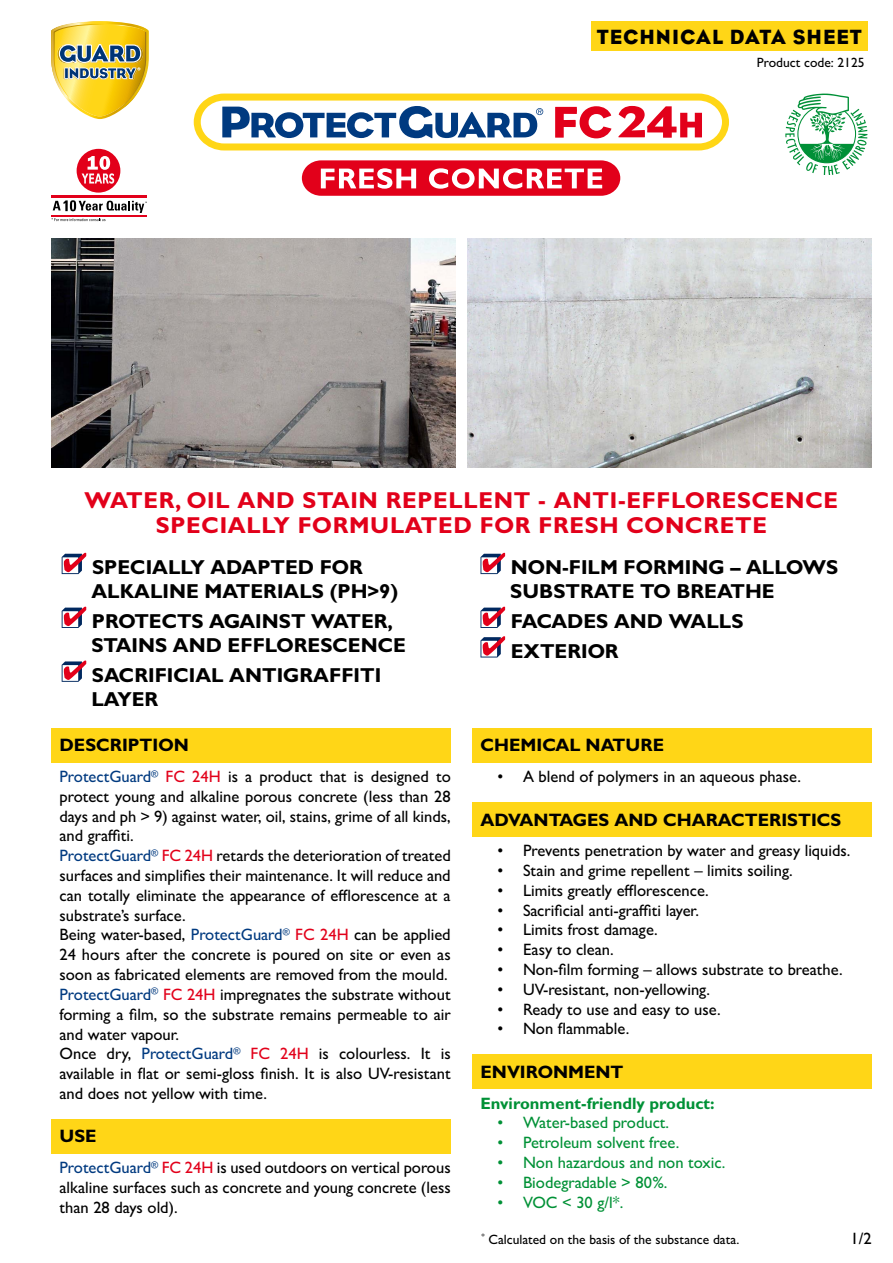
<style>
.page{position:relative;width:893px;height:1263px;background:#fff}
.page>*{position:absolute;margin:0;border:0;box-sizing:border-box;transform-origin:0 0}
.t1{font:700 23.1px "Gill Sans MT Std";letter-spacing:.03em;color:#e2001a}
.t2{font:21px "Eagle";letter-spacing:.05em;color:#000}
.t3{font:700 20.25px "Gill Sans MT Std";color:#000}
.t4{font:700 18px "Gill Sans MT Std";color:#000}
.t5{font:500 16.5px/19.8px "Gill Sans MT Std";color:#000}
.t6{font:500 16.5px "Gill Sans MT Std";color:#009136}
.t7{font:700 16.5px "Gill Sans MT Std";color:#009136}
.t8{font:500 13.5px "Gill Sans MT Std";color:#000}
.s1{color:#003a80}
.s2{color:#e2001a}
</style>
<div class="page">
<div style="left:51px;top:728px;width:400px;height:34px;background:#ffd617"></div>
<div style="left:51px;top:1119px;width:400px;height:34px;background:#ffd617"></div>
<div style="left:472px;top:728px;width:400px;height:34px;background:#ffd617"></div>
<div style="left:472px;top:802px;width:400px;height:34px;background:#ffd617"></div>
<div style="left:472px;top:1055px;width:400px;height:34px;background:#ffd617"></div>
<svg style="left:62px;top:553px;width:24px;height:21px"></svg>
<svg style="left:62px;top:607px;width:24px;height:21px"></svg>
<svg style="left:62px;top:660px;width:24px;height:22px"></svg>
<svg style="left:480px;top:553px;width:25px;height:21px"></svg>
<svg style="left:480px;top:607px;width:25px;height:21px"></svg>
<svg style="left:480px;top:636px;width:25px;height:21px"></svg>
<img style="left:468px;top:238px;width:404px;height:230px">
<img style="left:51px;top:238px;width:404px;height:230px">
<div style="left:591px;top:21px;width:276px;height:30px;background:#ffd617"></div>
<svg style="left:51px;top:21px;width:98px;height:98px"></svg>
<svg style="left:785px;top:94px;width:82px;height:80px"></svg>
<svg style="left:302px;top:160px;width:318px;height:36px"></svg>
<svg style="left:194px;top:94px;width:535px;height:56px"></svg>
<div style="left:77px;top:149px;width:43px;height:44px;background:#e2001a;border-radius:50%"></div>
<svg style="left:82px;top:156px;width:32px;height:28px"></svg>
<hr style="left:51px;top:196px;width:96px;height:2px;background:#e2001a">
<svg style="left:51px;top:200px;width:96px;height:21px"></svg>
<p class="t2" style="left:597px;top:24px;width:267px">TECHNICAL DATA SHEET</p>
<p class="t8" style="left:757px;top:54px;width:109px">Product code: 2125</p>
<h1 class="t1" style="left:85px;top:485px;width:43px">WATER</h1>
<h1 class="t1" style="left:175px;top:485px;width:27px">, OIL</h1>
<h1 class="t1" style="left:237px;top:485px;width:20px">AND</h1>
<h1 class="t1" style="left:303px;top:485px;width:16px">STAIN</h1>
<h1 class="t1" style="left:386px;top:485px;width:17px">REPELLENT</h1>
<h1 class="t1" style="left:538px;top:485px;width:32px">- ANTI</h1>
<h1 class="t1" style="left:618px;top:485px;width:71px">-EFFLORESCENCE</h1>
<h1 class="t1" style="left:156px;top:511px;width:16px">SPECIALL</h1>
<h1 class="t1" style="left:273px;top:511px;width:58px">Y FORMULATED</h1>
<h1 class="t1" style="left:480px;top:511px;width:90px">FOR FRESH</h1>
<h1 class="t1" style="left:626px;top:511px;width:19px">CONCRETE</h1>
<p class="t3" style="left:190px;top:555px;width:36px">Y ADAPTED</p>
<p class="t3" style="left:320px;top:555px;width:29px">FOR</p>
<p class="t3" style="left:91px;top:579px;width:57px">AL KALINE</p>
<p class="t3" style="left:205px;top:579px;width:15px">MATERIALS</p>
<p class="t3" style="left:330px;top:579px;width:70px">(PH&gt;9)</p>
<p class="t3" style="left:92px;top:608px;width:15px">PROTECTS</p>
<p class="t3" style="left:209px;top:608px;width:45px">AGAINST</p>
<p class="t3" style="left:311px;top:608px;width:37px">WATER</p>
<p class="t3" style="left:388px;top:608px;width:7px">,</p>
<p class="t3" style="left:91px;top:633px;width:14px">STAINS</p>
<p class="t3" style="left:173px;top:633px;width:18px">AND</p>
<p class="t3" style="left:228px;top:633px;width:53px">EFFLORESCENCE</p>
<p class="t3" style="left:92px;top:662px;width:14px">SACRI</p>
<p class="t3" style="left:155px;top:662px;width:25px">FICIAL</p>
<p class="t3" style="left:229px;top:662px;width:15px">ANTI</p>
<p class="t3" style="left:283px;top:662px;width:80px">GRAFFITI</p>
<p class="t3" style="left:91px;top:687px;width:54px">LAYER</p>
<p class="t3" style="left:92px;top:555px;width:14px">SPECIALL</p>
<p class="t4" style="left:60px;top:734px;width:131px">DESCRIPTION</p>
<p class="t5" style="left:60px;top:766px;width:393px"><span class="s1">ProtectGuard</span><sup>®</sup> <span class="s2">FC 24H</span> is a product that is designed to protect young and alkaline porous concrete (less than 28 days and ph &gt; 9) against water, oil, stains, grime of all kinds, and graffiti.<br><span class="s1">ProtectGuard</span><sup>®</sup> <span class="s2">FC 24H</span> retards the deterioration of treated surfaces and simplifies their maintenance. It will reduce and can totally eliminate the appearance of efflorescence at a substrate’s surface.<br>Being water-based, <span class="s1">ProtectGuard</span><sup>®</sup> <span class="s2">FC 24H</span> can be applied 24 hours after the concrete is poured on site or even as soon as fabricated elements are removed from the mould.<br><span class="s1">ProtectGuard</span><sup>®</sup> <span class="s2">FC 24H</span> impregnates the substrate without forming a film, so the substrate remains permeable to air and water vapour.<br>Once dry, <span class="s1">ProtectGuard</span><sup>®</sup> <span class="s2">FC 24H</span> is colourless. It is available in flat or semi-gloss finish. It is also UV-resistant and does not yellow with time.</p>
<p class="t4" style="left:60px;top:1125px;width:39px">USE</p>
<p class="t5" style="left:60px;top:1157px;width:393px;text-align:justify"><span class="s1">ProtectGuard</span><sup>®</sup> <span class="s2">FC 24H</span> is used outdoors on vertical porous alkaline surfaces such as concrete and young concrete (less than 28 days old).</p>
<p class="t3" style="left:511px;top:555px;width:18px">NON</p>
<p class="t3" style="left:562px;top:555px;width:32px">-FILM</p>
<p class="t3" style="left:624px;top:555px;width:28px">FORMIN</p>
<p class="t3" style="left:708px;top:555px;width:53px">G – ALLO</p>
<p class="t3" style="left:803px;top:555px;width:36px">WS</p>
<p class="t3" style="left:510px;top:579px;width:58px">SUBSTRATE</p>
<p class="t3" style="left:640px;top:579px;width:65px">TO BREATHE</p>
<p class="t3" style="left:511px;top:608px;width:27px">FACADES</p>
<p class="t3" style="left:614px;top:608px;width:131px">AND WALLS</p>
<p class="t3" style="left:511px;top:638px;width:44px">EXTERIOR</p>
<p class="t4" style="left:480px;top:734px;width:185px">CHEMICAL NATURE</p>
<p class="t5" style="left:497px;top:766px;width:305px">• A blend of polymers in an aqueous phase.</p>
<p class="t4" style="left:480px;top:808px;width:54px">AD VANTA</p>
<p class="t4" style="left:573px;top:808px;width:57px">GES AND</p>
<p class="t4" style="left:663px;top:808px;width:13px">CHARACTERISTICS</p>
<p class="t5" style="left:497px;top:840px;width:354px">• Prevents penetration by water and greasy liquids.</p>
<p class="t5" style="left:497px;top:860px;width:297px">• Stain and grime repellent – limits soiling.</p>
<p class="t5" style="left:497px;top:880px;width:213px">• Limits greatly efflorescence.</p>
<p class="t5" style="left:497px;top:900px;width:203px">• Sacrificial anti-graffiti layer.</p>
<p class="t5" style="left:497px;top:920px;width:162px">• Limits frost damage.</p>
<p class="t5" style="left:497px;top:939px;width:118px">• Easy to clean.</p>
<p class="t5" style="left:497px;top:959px;width:347px">• Non-film forming – allows substrate to breathe.</p>
<p class="t5" style="left:497px;top:979px;width:214px">• UV-resistant, non-yellowing.</p>
<p class="t5" style="left:497px;top:999px;width:225px">• Ready to use and easy to use.</p>
<p class="t5" style="left:497px;top:1019px;width:133px">• Non flammable.</p>
<p class="t4" style="left:480px;top:1061px;width:145px">ENVIRONMENT</p>
<p class="t7" style="left:480px;top:1093px;width:236px">ENVIRONMENT-FRIENDLY PRODUCT:</p>
<p class="t6" style="left:497px;top:1113px;width:173px">• Water-based product.</p>
<p class="t6" style="left:497px;top:1133px;width:183px">• Petroleum solvent free.</p>
<p class="t6" style="left:497px;top:1152px;width:229px">• Non hazardous and non toxic.</p>
<p class="t6" style="left:497px;top:1172px;width:171px">• Biodegradable &gt; 80%.</p>
<p class="t6" style="left:497px;top:1192px;width:127px">• VOC &lt; 30 g/l*.</p>
<p class="t8" style="left:482px;top:1231px;width:259px"><sup>*</sup> Calculated on the basis of the substance data.</p>
<p class="t5" style="left:851px;top:1229px;width:23px">1/2</p>
</div>
